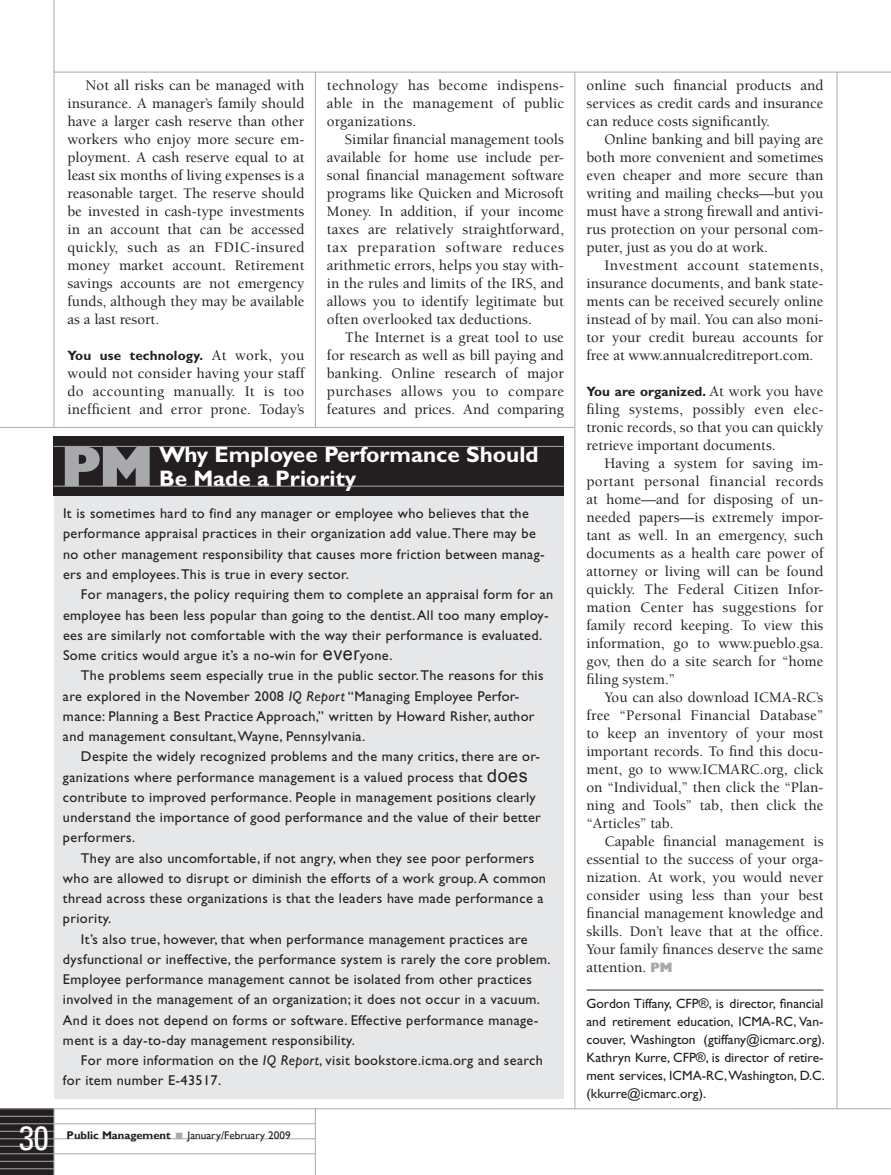
<style>
.page{position:relative;width:891px;height:1175px;background:#fff}
.page>*{position:absolute;margin:0;border:0;box-sizing:border-box;transform-origin:0 0}
.t1{font:57px "Gill Sans Extra Bold Display";color:#a8a9ad}
.t2{font:condensed 33.75px "Univers";color:#fff}
.t3{font:700 22.5px "Gill Sans";color:#fff}
.t4{font:500 15px/18px "Berkeley";color:#231f20;text-align:justify}
.t5{font:14.25px/20.2px "Gill Sans";letter-spacing:.025em;color:#231f20}
.t6{font:13.5px/18px "Gill Sans";color:#231f20;text-align:justify}
.t7{font:700 13.5px "Gill Sans";color:#231f20}
.t8{font:11.25px "Gill Sans";color:#231f20}
.t9{font:700 11.25px "Gill Sans";color:#231f20}
.s1{font-family:"Berkeley";font-weight:500;font-size:15px}
.s2{font-family:"Arial";font-size:18px}
.s3{font-style:italic}
.s4{font-family:"Arial"}
.s5{font-family:"Gill Sans Extra Bold Display";font-weight:400;font-size:13.5px;color:#a8a9ad}
</style>
<div class="page">
<svg style="left:0;top:1109px;width:54px;height:65px;background:#2f2b2c"></svg>
<hr style="left:0;top:1108px;width:891px;height:1px;background:#a8a9ad">
<hr style="left:837px;top:72px;width:1px;height:1036px;background:#a8a9ad">
<hr style="left:54px;top:1108px;width:1px;height:66px;background:#a8a9ad">
<hr style="left:574px;top:72px;width:1px;height:1036px;background:#a8a9ad">
<hr style="left:0;top:1123px;width:315px;height:1px;background:#a8a9ad">
<hr style="left:0;top:1138px;width:315px;height:1px;background:#a8a9ad">
<hr style="left:0;top:1153px;width:315px;height:1px;background:#a8a9ad">
<hr style="left:0;top:1115px;width:54px;height:1px;background:#a8a9ad">
<hr style="left:0;top:1130px;width:54px;height:1px;background:#a8a9ad">
<hr style="left:0;top:1145px;width:54px;height:1px;background:#a8a9ad">
<hr style="left:0;top:1160px;width:54px;height:1px;background:#a8a9ad">
<hr style="left:0;top:1168px;width:54px;height:1px;background:#a8a9ad">
<hr style="left:54px;top:72px;width:837px;height:1px;background:#a8a9ad">
<hr style="left:315px;top:1108px;width:1px;height:66px;background:#a8a9ad">
<hr style="left:54px;top:0;width:1px;height:427px;background:#a8a9ad">
<hr style="left:315px;top:72px;width:1px;height:355px;background:#a8a9ad">
<hr style="left:586px;top:989px;width:238px;height:1px;background:#231f20">
<div style="left:54px;top:494px;width:510px;height:604px;background:#e6e7e9"></div>
<div style="left:54px;top:436px;width:510px;height:60px;background:#231f20"></div>
<hr style="left:54px;top:446px;width:510px;height:1px;background:#a8a9ad">
<hr style="left:54px;top:486px;width:510px;height:1px;background:#a8a9ad">
<hr style="left:0;top:427px;width:575px;height:1px;background:#a8a9ad">
<p class="t4" style="left:68px;top:77px;width:239px;text-indent:18px">Not all risks can be managed with insurance. A manager’s family should have a larger cash reserve than other workers who enjoy more secure em&shy;ployment. A cash reserve equal to at least six months of living expenses is a reasonable target. The reserve should be invested in cash-type investments in an account that can be accessed quickly, such as an FDIC-insured money market account. Retirement savings accounts are not emergency funds, although they may be available as a last resort.</p>
<p class="t7" style="left:68px;top:347px;width:238px">You use technology. <span class="s1">At work, you</span></p>
<p class="t4" style="left:67px;top:365px;width:239px">would not consider having your staff do accounting manually. It is too inefficient and error prone. Today’s</p>
<p class="t4" style="left:327px;top:77px;width:239px">technology has become indispens&shy;able in the management of public organizations.</p>
<p class="t4" style="left:327px;top:131px;width:239px;text-indent:18px">Similar financial management tools available for home use include per&shy;sonal financial management software programs like Quicken and Microsoft Money. In addition, if your income taxes are relatively straightforward, tax preparation software reduces arithmetic errors, helps you stay with&shy;in the rules and limits of the IRS, and allows you to identify legitimate but often overlooked tax deductions.</p>
<p class="t4" style="left:327px;top:329px;width:239px;text-indent:18px">The Internet is a great tool to use for research as well as bill paying and banking. Online research of major purchases allows you to compare features and prices. And comparing</p>
<h1 class="t1" style="left:62px;top:432px;width:93px">PM</h1>
<h3 class="t3" style="left:159px;top:441px;width:381px">Why Employee Performance Should</h3>
<h3 class="t3" style="left:159px;top:465px;width:199px">Be Made a Priority</h3>
<p class="t5" style="left:63px;top:503px;width:483px">It is sometimes hard to find any manager or employee who believes that the performance appraisal practices in their organization add value. There may be no other management responsibility that causes more friction between manag&shy;ers and employees. This is true in every sector.</p>
<p class="t5" style="left:63px;top:584px;width:492px;text-indent:18px">For managers, the policy requiring them to complete an appraisal form for an employee has been less popular than going to the dentist. All too many employ&shy;ees are similarly not comfortable with the way their performance is evaluated.<br>Some critics would argue it’s a no-win for <span class="s2">ever</span>yone.</p>
<p class="t5" style="left:63px;top:665px;width:482px;text-indent:18px">The problems seem especially true in the public sector. The reasons for this are explored in the November 2008 <span class="s3">IQ Report</span> “Managing Employee Perfor&shy;mance: Planning a Best Practice Approach,” written by Howard Risher, author and management consultant, Wayne, Pennsylvania<span class="s4">.</span></p>
<p class="t5" style="left:63px;top:746px;width:479px;text-indent:18px">Despite the widely recognized problems and the many critics, there are or&shy;ganizations where performance management is a valued process that <span class="s2">does </span>contribute to improved performance. People in management positions clearly understand the importance of good performance and the value of their better performers.</p>
<p class="t5" style="left:63px;top:847px;width:485px;text-indent:18px">They are also uncomfortable, if not angry, when they see poor performers who are allowed to disrupt or diminish the efforts of a work group. A common thread across these organizations is that the leaders have made performance a priority.</p>
<p class="t5" style="left:63px;top:928px;width:489px;text-indent:18px">It’s also true, however, that when performance management practices are dysfunctional or ineffective, the performance system is rarely the core problem.<br>Employee performance management cannot be isolated from other practices involved in the management of an organization; it does not occur in a vacuum.<br>And it does not depend on forms or software. Effective performance manage&shy;ment is a day-to-day management responsibility.</p>
<p class="t5" style="left:63px;top:1050px;width:481px;text-indent:18px">For more information on the <span class="s3">IQ Report</span>, visit bookstore.icma.org and search for item number E-43517.</p>
<h2 class="t2" style="left:19px;top:1116px;width:31px">30</h2>
<p class="t9" style="left:67px;top:1128px;width:106px">Public Management</p>
<p class="t8" style="left:188px;top:1128px;width:105px">January/February 2009</p>
<p class="t4" style="left:586px;top:77px;width:239px">online such financial products and services as credit cards and insurance can reduce costs significantly.</p>
<p class="t4" style="left:586px;top:131px;width:239px;text-indent:18px">Online banking and bill paying are both more convenient and sometimes even cheaper and more secure than writing and mailing checks—but you must have a strong firewall and antivi&shy;rus protection on your personal com&shy;puter, just as you do at work.</p>
<p class="t4" style="left:586px;top:257px;width:239px;text-indent:18px">Investment account statements, insurance documents, and bank state&shy;ments can be received securely online instead of by mail. You can also moni&shy;tor your credit bureau accounts for free at www.annualcreditreport.com.</p>
<p class="t7" style="left:586px;top:383px;width:238px">You are organized. <span class="s1">At work you have</span></p>
<p class="t4" style="left:586px;top:401px;width:239px">filing systems, possibly even elec&shy;tronic records, so that you can quickly retrieve important documents.</p>
<p class="t4" style="left:586px;top:455px;width:239px;text-indent:18px">Having a system for saving im&shy;portant personal financial records at home—and for disposing of un&shy;needed papers—is extremely impor&shy;tant as well. In an emergency, such documents as a health care power of attorney or living will can be found quickly. The Federal Citizen Infor&shy;mation Center has suggestions for family record keeping. To view this information, go to www.pueblo.gsa. gov, then do a site search for “home filing system.”</p>
<p class="t4" style="left:586px;top:689px;width:239px;text-indent:18px">You can also download ICMA-RC’s free “Personal Financial Database” to keep an inventory of your most important records. To find this docu&shy;ment, go to www.ICMARC.org, click on “Individual,” then click the “Plan&shy;ning and Tools” tab, then click the “Articles” tab.</p>
<p class="t4" style="left:586px;top:833px;width:239px;text-indent:18px">Capable financial management is essential to the success of your orga&shy;nization. At work, you would never consider using less than your best financial management knowledge and skills. Don’t leave that at the office.<br>Your family finances deserve the same attention. <span class="s5">PM</span></p>
<p class="t6" style="left:587px;top:995px;width:240px">Gordon Tiffany, CFP®, is director, financial and retirement education, ICMA-RC, Van&shy;couver, Washington (gtiffany@icmarc.org).<br>Kathryn Kurre, CFP®, is director of retire&shy;ment services, ICMA-RC, Washington, D.C. (kkurre@icmarc.org).</p>
</div>
